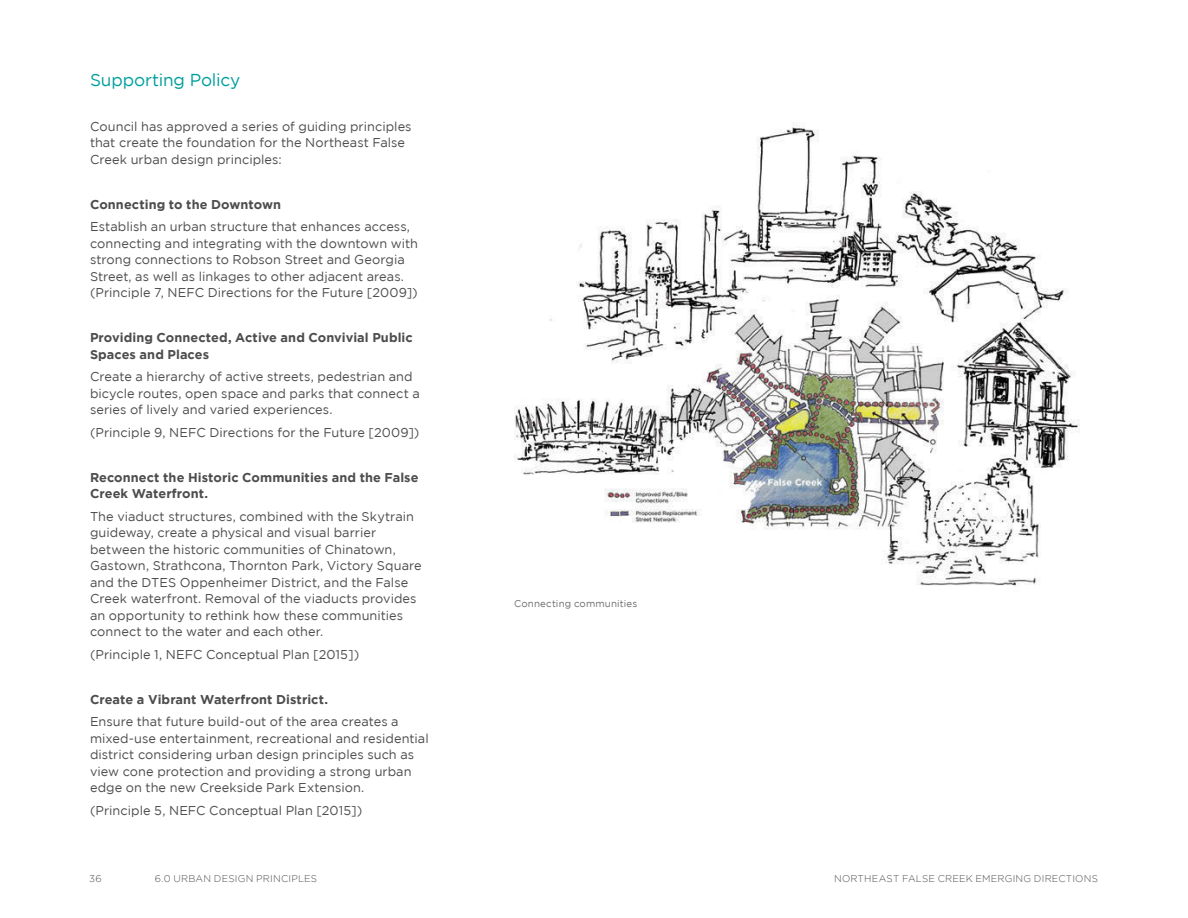
<style>
.page{position:relative;width:1188px;height:918px;background:#fff}
.page>*{position:absolute;margin:0;border:0;box-sizing:border-box;transform-origin:0 0}
.H2-B{font:17.25px "Gotham";letter-spacing:-.01em;color:#009e9e}
.body{font:12.75px/16.5px "Gotham";letter-spacing:.005em;color:#4d4d4f}
.body-2{font:700 12.75px/16.5px "Gotham";letter-spacing:.005em;color:#4d4d4f}
.t1{font:300 9.75px "Gotham";letter-spacing:.02em;color:#4d4d4f}
.blurb{font:9.75px "Gotham";letter-spacing:.015em;color:#6d6e71}
</style>
<div class="page">
<img style="left:515px;top:122px;width:564px;height:464px">
<p class="H2-B" style="left:90px;top:70px;width:152px">Supporting Policy</p>
<p class="body" style="left:90px;top:118px;width:323px">Council has approved a series of guiding principles that create the foundation for the Northeast False<br>Creek urban design principles:</p>
<p class="body-2" style="left:90px;top:196px;width:193px">Connecting to the Downtown</p>
<p class="body" style="left:90px;top:218px;width:329px">Establish an urban structure that enhances access, connecting and integrating with the downtown with strong connections to Robson Street and Georgia Street, as well as linkages to other adjacent areas. (Principle 7, NEFC Directions for the Future [2009])</p>
<p class="body-2" style="left:90px;top:329px;width:324px">Providing Connected, Active and Convivial Public<br>Spaces and Places</p>
<p class="body" style="left:90px;top:368px;width:331px">Create a hierarchy of active streets, pedestrian and bicycle routes, open space and parks that connect a series of lively and varied experiences.</p>
<p class="body" style="left:90px;top:424px;width:331px">(Principle 9, NEFC Directions for the Future [2009])</p>
<p class="body-2" style="left:90px;top:469px;width:330px">Reconnect the Historic Communities and the False<br>Creek Waterfront.</p>
<p class="body" style="left:90px;top:508px;width:333px">The viaduct structures, combined with the Skytrain guideway, create a physical and visual barrier between the historic communities of Chinatown, Gastown, Strathcona, Thornton Park, Victory Square and the DTES Oppenheimer District, and the False Creek waterfront. Removal of the viaducts provides an opportunity to rethink how these communities connect to the water and each other.</p>
<p class="body" style="left:90px;top:646px;width:271px">(Principle 1, NEFC Conceptual Plan [2015])</p>
<p class="body-2" style="left:90px;top:691px;width:240px">Create a Vibrant Waterfront District.</p>
<p class="body" style="left:90px;top:713px;width:340px">Ensure that future build-out of the area creates a mixed-use entertainment, recreational and residential district considering urban design principles such as view cone protection and providing a strong urban edge on the new Creekside Park Extension.</p>
<p class="body" style="left:90px;top:802px;width:274px">(Principle 5, NEFC Conceptual Plan [2015])</p>
<p class="blurb" style="left:514px;top:599px;width:125px">Connecting communities</p>
<p class="t1" style="left:89px;top:873px;width:14px">36</p>
<p class="t1" style="left:155px;top:873px;width:164px">6.0 URBAN DESIGN PRI NCIPLES</p>
<p class="t1" style="left:834px;top:873px;width:265px">NORTHEAST FALSE CREEK EMERGING DIRECTIONS</p>
</div>
